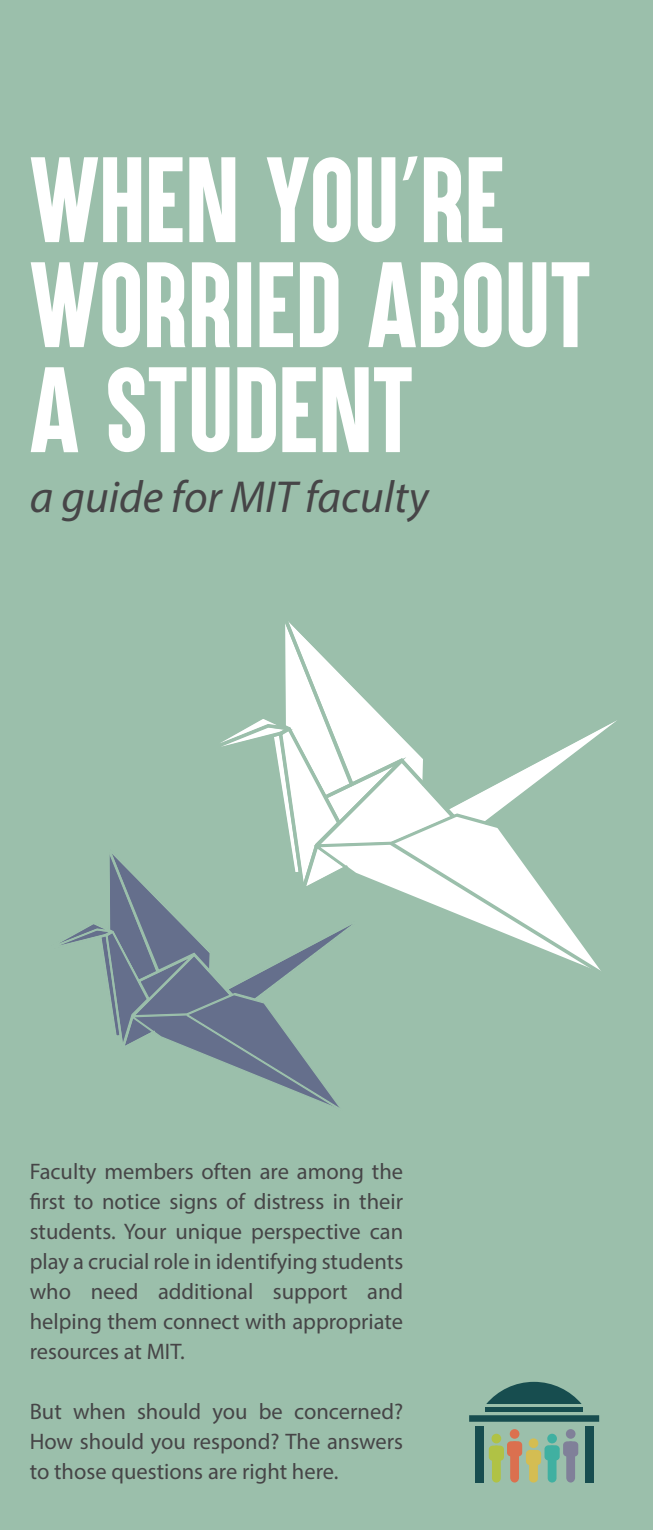
<style>
.page{position:relative;width:653px;height:1530px;background:#fff}
.page>*{position:absolute;margin:0;border:0;box-sizing:border-box;transform-origin:0 0}
.t1{font:100px/105px "Aku&Kamu";color:#fff}
.t2{font:italic 45px "Myriad Pro";color:#464547}
.t3{font:22.5px/30px "Myriad Pro";color:#464547;text-align:justify}
</style>
<div class="page">
<div style="left:0;top:0;width:652px;height:1530px;background:#9bbfab"></div>
<div style="left:491px;top:1434px;width:10px;height:9px;background:#b0c245;border-radius:50%"></div>
<div style="left:492px;top:1446px;width:8px;height:37px;background:#b0c245;border-radius:4px"></div>
<div style="left:488px;top:1446px;width:16px;height:15px;background:#b0c245;border-radius:4px"></div>
<div style="left:509px;top:1429px;width:10px;height:10px;background:#db704f;border-radius:50%"></div>
<div style="left:510px;top:1441px;width:9px;height:42px;background:#db704f;border-radius:5px"></div>
<div style="left:507px;top:1441px;width:15px;height:15px;background:#db704f;border-radius:4px"></div>
<div style="left:528px;top:1438px;width:10px;height:10px;background:#d4bd52;border-radius:50%"></div>
<div style="left:529px;top:1450px;width:9px;height:33px;background:#d4bd52;border-radius:4px"></div>
<div style="left:526px;top:1450px;width:15px;height:15px;background:#d4bd52;border-radius:4px"></div>
<div style="left:547px;top:1434px;width:10px;height:9px;background:#40b0a1;border-radius:50%"></div>
<div style="left:547px;top:1446px;width:9px;height:37px;background:#40b0a1;border-radius:4px"></div>
<div style="left:544px;top:1445px;width:15px;height:15px;background:#40b0a1;border-radius:4px"></div>
<div style="left:565px;top:1429px;width:10px;height:10px;background:#808099;border-radius:50%"></div>
<div style="left:566px;top:1441px;width:9px;height:42px;background:#808099;border-radius:5px"></div>
<div style="left:563px;top:1441px;width:15px;height:16px;background:#808099;border-radius:4px"></div>
<div style="left:475px;top:1427px;width:8px;height:56px;background:#174d4f"></div>
<div style="left:584px;top:1427px;width:9px;height:56px;background:#174d4f"></div>
<div style="left:469px;top:1415px;width:130px;height:7px;background:#174d4f"></div>
<div style="left:485px;top:1407px;width:97px;height:5px;background:#174d4f"></div>
<svg style="left:486px;top:1382px;width:95px;height:22px"></svg>
<svg style="left:60px;top:621px;width:557px;height:487px"></svg>
<h1 class="t1" style="left:30px;top:148px;width:562px">WHEN YOU<sup>’</sup>RE<br>WORRIED ABOUT<br>A STUDENT</h1>
<h2 class="t2" style="left:30px;top:469px;width:400px">a guide for MIT faculty</h2>
<p class="t3" style="left:30px;top:1156px;width:375px">Faculty members often are among the first to notice signs of distress in their students. Your unique perspective can play a crucial role in identifying students who need additional support and helping them connect with appropriate resources at MIT.</p>
<p class="t3" style="left:30px;top:1396px;width:375px">But when should you be concerned?<br>How should you respond? The answers to those questions are right here.</p>
</div>
